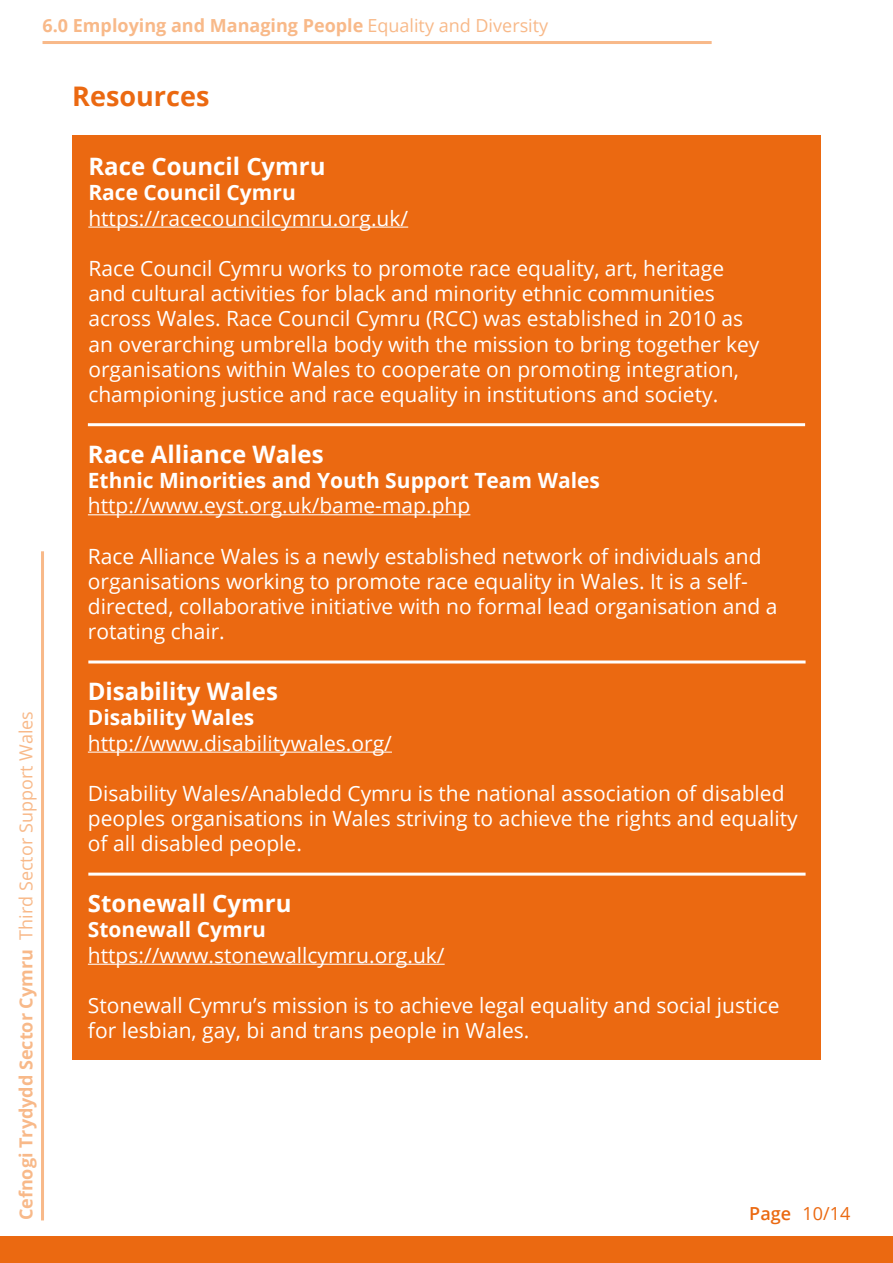
<style>
.page{position:relative;width:893px;height:1263px;background:#fff}
.page>*{position:absolute;margin:0;border:0;box-sizing:border-box;transform-origin:0 0}
.SectionHeading-Orang{font:700 27px "Open Sans";color:#eb6911}
.t1{font:700 24px "Open Sans";color:#fff}
.t2{font:21px/25.2px "Open Sans";color:#fff}
.t3{font:700 21px "Open Sans";color:#fff}
.t4{font:700 18px "Open Sans";color:#f8b989}
.t5{font:18px "Open Sans";color:#eb6911}
.s1{font-weight:400}
.s2{font-weight:600}
</style>
<div class="page">
<hr style="left:43px;top:41px;width:669px;height:3px;background:#f8b989">
<div style="left:0;top:1236px;width:893px;height:27px;background:#eb6911"></div>
<hr style="left:41px;top:551px;width:3px;height:669px;background:#f8b989">
<div style="left:72px;top:135px;width:749px;height:924px;background:#eb6911"></div>
<hr style="left:88px;top:227px;width:320px;height:1px;background:#fff">
<hr style="left:88px;top:514px;width:382px;height:1px;background:#fff">
<hr style="left:88px;top:752px;width:304px;height:1px;background:#fff">
<hr style="left:88px;top:423px;width:717px;height:3px;background:#fff">
<hr style="left:88px;top:660px;width:718px;height:3px;background:#fff">
<hr style="left:88px;top:964px;width:357px;height:1px;background:#fff">
<hr style="left:88px;top:873px;width:718px;height:3px;background:#fff">
<p class="t4" style="left:43px;top:13px;width:507px">6.0 Employing and Managing People <span class="s1">Equality and Diversity</span></p>
<p class="t4" style="left:13px;top:1220px;width:511px;rotate:-90deg">Cefnogi Trydydd Sector Cymru <span class="s1">Third Sector Support Wales</span></p>
<h3 class="SectionHeading-Orang" style="left:72px;top:77px;width:139px">Resources</h3>
<p class="t1" style="left:88px;top:149px;width:239px">Race Council Cymru</p>
<p class="t3" style="left:88px;top:178px;width:209px">Race Council Cymru</p>
<p class="t2" style="left:88px;top:205px;width:321px">https://racecouncilcymru.org.uk/</p>
<p class="t2" style="left:88px;top:255px;width:673px">Race Council Cymru works to promote race equality, art, heritage and cultural activities for black and minority ethnic communities across Wales. Race Council Cymru (RCC) was established in 2010 as an overarching umbrella body with the mission to bring together key organisations within Wales to cooperate on promoting integration, championing justice and race equality in institutions and society.</p>
<p class="t1" style="left:88px;top:437px;width:237px">Race Alliance Wales</p>
<p class="t3" style="left:88px;top:466px;width:514px">Ethnic Minorities and Youth Support Team Wales</p>
<p class="t2" style="left:88px;top:492px;width:384px">http://www.eyst.org.uk/bame-map.php</p>
<p class="t2" style="left:88px;top:543px;width:691px">Race Alliance Wales is a newly established network of individuals and organisations working to promote race equality in Wales. It is a self&shy;directed, collaborative initiative with no formal lead organisation and a rotating chair.</p>
<p class="t1" style="left:88px;top:674px;width:192px">Disability Wales</p>
<p class="t3" style="left:88px;top:703px;width:168px">Disability Wales</p>
<p class="t2" style="left:88px;top:730px;width:306px">http://www.disabilitywales.org/</p>
<p class="t2" style="left:88px;top:780px;width:711px">Disability Wales/Anabledd Cymru is the national association of disabled peoples organisations in Wales striving to achieve the rights and equality of all disabled people.</p>
<p class="t1" style="left:88px;top:886px;width:205px">Stonewall Cymru</p>
<p class="t3" style="left:88px;top:915px;width:180px">Stonewall Cymru</p>
<p class="t2" style="left:88px;top:942px;width:358px">https://www.stonewallcymru.org.uk/</p>
<p class="t2" style="left:88px;top:992px;width:693px">Stonewall Cymru’s mission is to achieve legal equality and social justice for lesbian, gay, bi and trans people in Wales.</p>
<p class="t5" style="left:749px;top:1201px;width:103px"><span class="s2">Page</span> 10/14</p>
</div>
